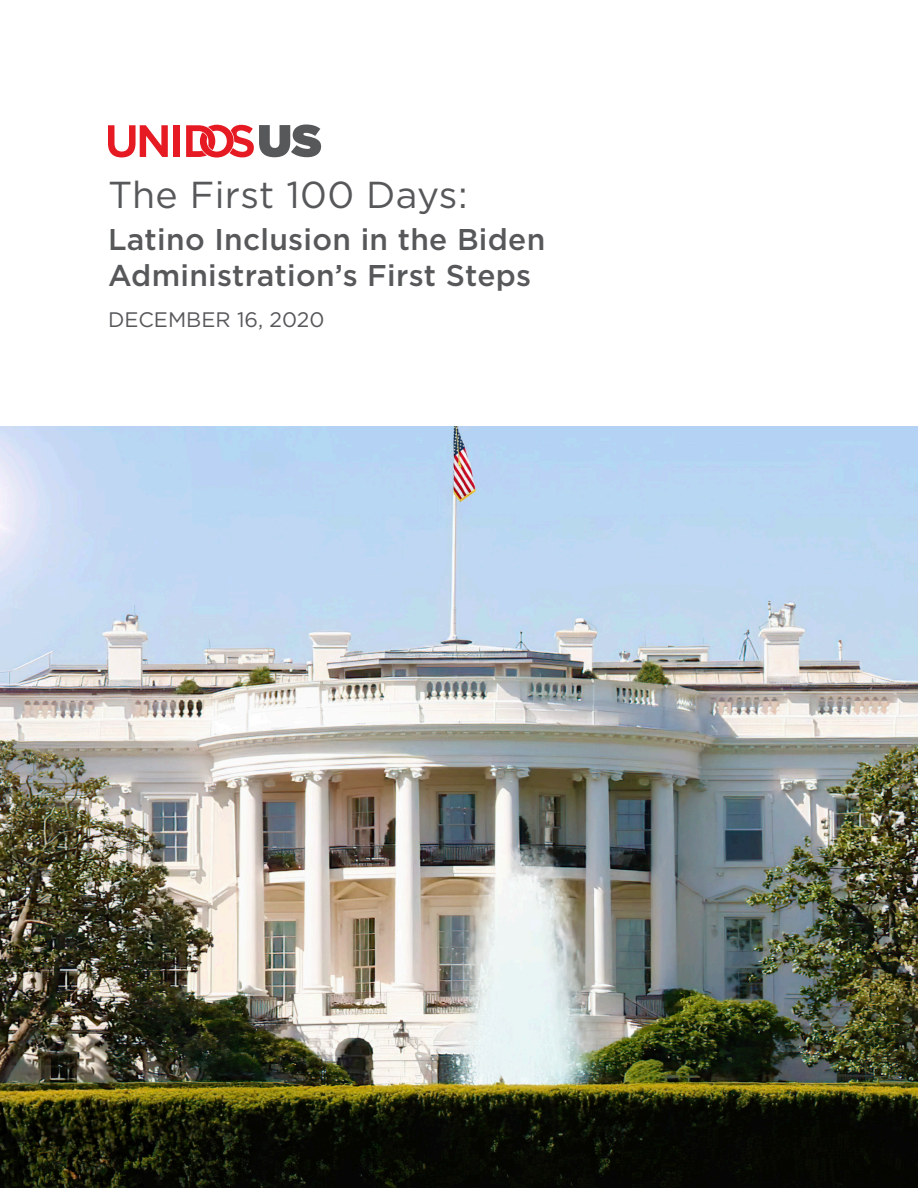
<style>
.page{position:relative;width:918px;height:1188px;background:#fff}
.page>*{position:absolute;margin:0;border:0;box-sizing:border-box;transform-origin:0 0}
.t1{font:37.5px "Gotham";letter-spacing:.01em;color:#57585a}
.t2{font:500 30px/36px "Gotham";letter-spacing:.01em;color:#57585a}
.t3{font:21px "Gotham";color:#57585a}
</style>
<div class="page">
<svg style="left:108px;top:125px;width:60px;height:32px"></svg>
<div style="left:174px;top:125px;width:6px;height:32px;background:#e51a23"></div>
<svg style="left:186px;top:125px;width:135px;height:33px"></svg>
<img style="left:0;top:427px;width:918px;height:761px">
<p class="t1" style="left:108px;top:170px;width:361px">The First 100 Days:</p>
<p class="t2" style="left:108px;top:221px;width:439px">Latino Inclusion in the Biden<br>Administration’s First Steps</p>
<p class="t3" style="left:108px;top:306px;width:218px">DECEMBER 16, 2020</p>
</div>
